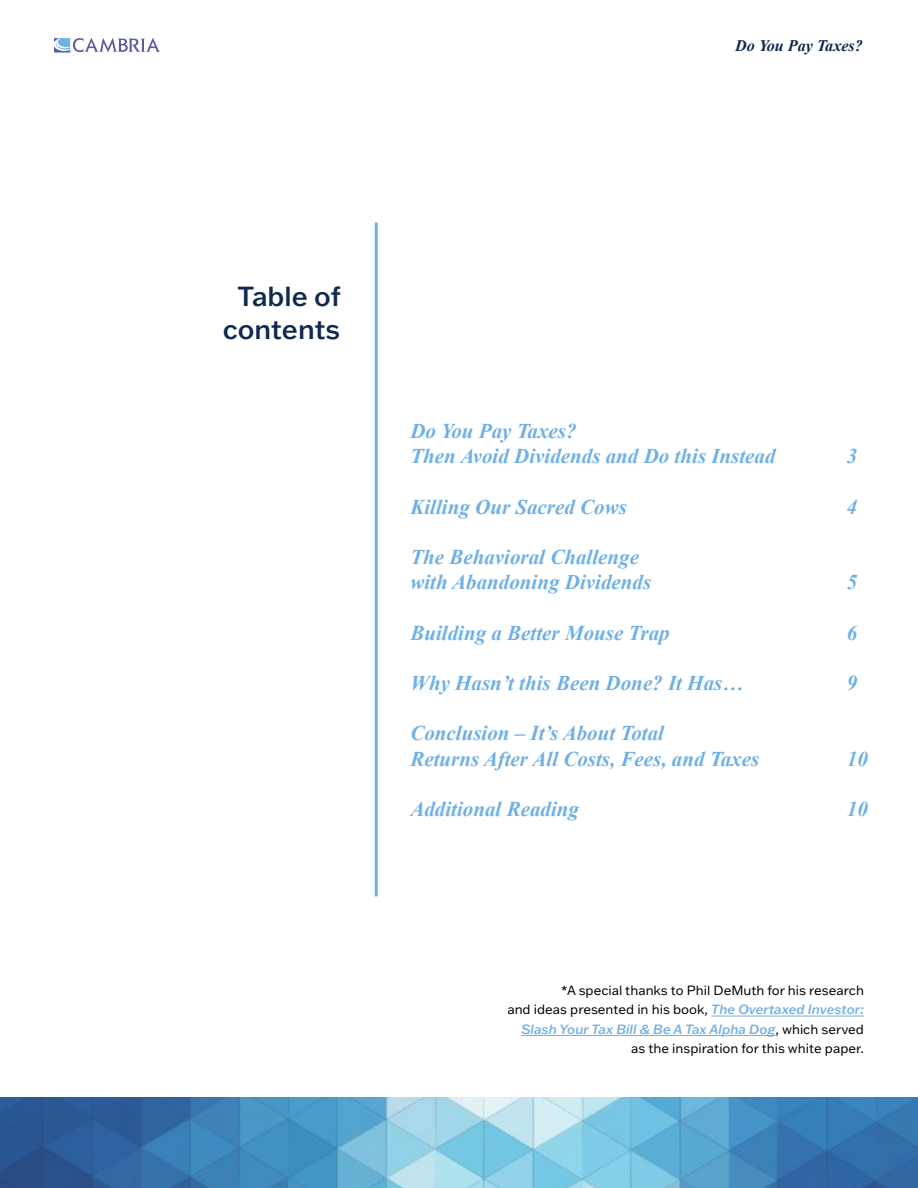
<style>
.page{position:relative;width:918px;height:1188px;background:#fff}
.page>*{position:absolute;margin:0;border:0;box-sizing:border-box;transform-origin:0 0}
.t1{font:500 27px/32.4px "Franklin Gothic ATF";color:#11284f;text-align:center}
.t2{font:italic 700 21px/25.2px "Times New Roman";color:#6fb0e5}
.t3{font:italic 700 16.2px "Times New Roman";color:#11284f}
.t4{font:13.2px/19.5px "Franklin Gothic ATF";color:#000;text-align:right}
.s1{font-weight:500;font-style:italic;color:#71b0e5}
</style>
<div class="page">
<svg style="left:54px;top:38px;width:106px;height:14px"></svg>
<img style="left:0;top:1097px;width:918px;height:91px">
<hr style="left:375px;top:222px;width:3px;height:674px;background:#6fb0e5">
<hr style="left:711px;top:1016px;width:153px;height:1px;background:#71b0e5">
<hr style="left:521px;top:1035px;width:255px;height:1px;background:#71b0e5">
<p class="t3" style="left:735px;top:34px;width:129px">Do You Pay Taxes?</p>
<p class="t1" style="left:223px;top:280px;width:119px">Table of contents</p>
<p class="t2" style="left:410px;top:418px;width:367px">Do You Pay Taxes?<br>Then Avoid Dividends and Do this Instead</p>
<p class="t2" style="left:847px;top:443px;width:12px">3</p>
<p class="t2" style="left:410px;top:493px;width:218px">Killing Our Sacred Cows</p>
<p class="t2" style="left:847px;top:493px;width:12px">4</p>
<p class="t2" style="left:410px;top:544px;width:242px">The Behavioral Challenge with Abandoning Dividends</p>
<p class="t2" style="left:847px;top:569px;width:12px">5</p>
<p class="t2" style="left:410px;top:619px;width:261px">Building a Better Mouse Trap</p>
<p class="t2" style="left:847px;top:619px;width:12px">6</p>
<p class="t2" style="left:410px;top:670px;width:334px">Why Hasn’t this Been Done? It Has…</p>
<p class="t2" style="left:847px;top:670px;width:12px">9</p>
<p class="t2" style="left:410px;top:720px;width:350px">Conclusion – It’s About Total<br>Returns After All Costs, Fees, and Taxes</p>
<p class="t2" style="left:847px;top:745px;width:22px">10</p>
<p class="t2" style="left:410px;top:796px;width:170px">Additional Reading</p>
<p class="t2" style="left:847px;top:796px;width:22px">10</p>
<p class="t4" style="left:507px;top:980px;width:358px">*A special thanks to Phil DeMuth for his research<br>and ideas presented in his book, <span class="s1">The Overtaxed Investor:<br>Slash Your Tax Bill &amp; Be A Tax Alpha Dog</span>, which served as the inspiration for this white paper.</p>
</div>
